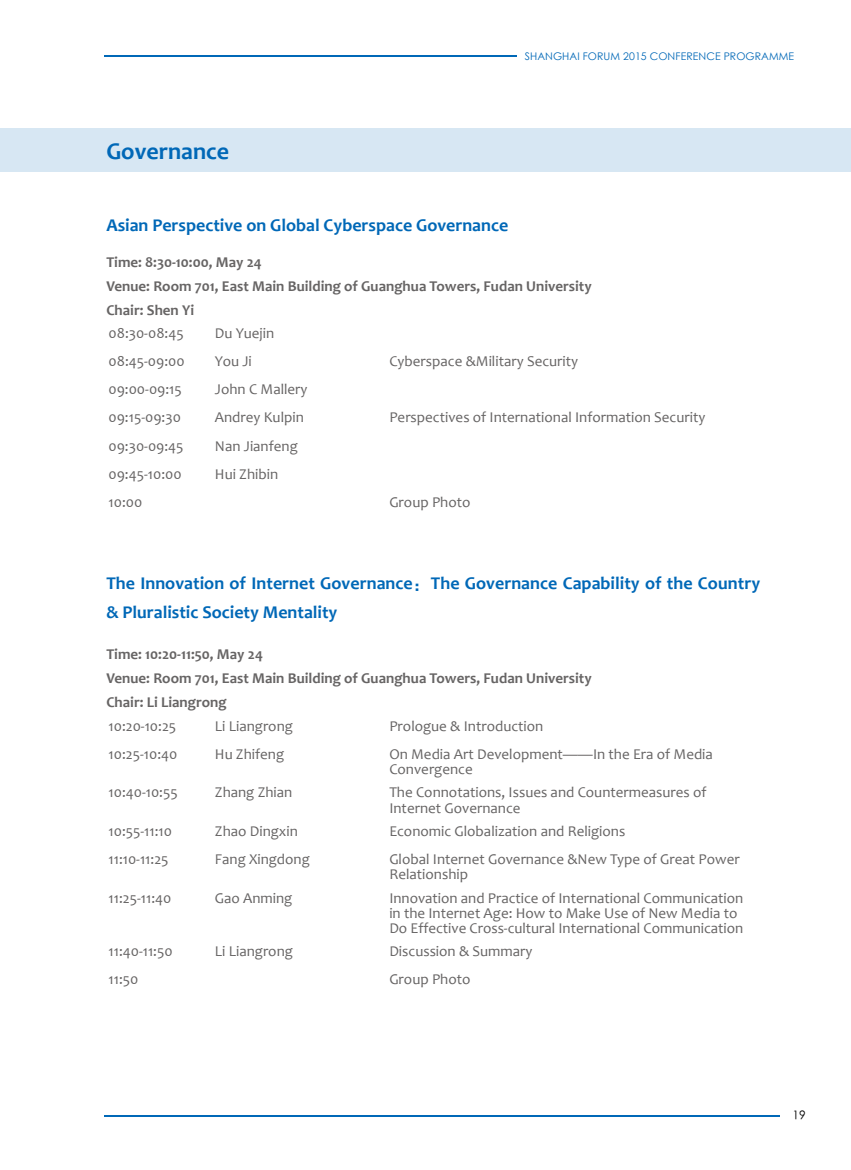
<style>
.page{position:relative;width:851px;height:1170px;background:#fff}
.page>*{position:absolute;margin:0;border:0;box-sizing:border-box;transform-origin:0 0}
.t1{font:700 24px "Candara";color:#0068b7}
.t2{font:700 18px/28.5px "Candara";color:#0068b7}
.t3{font:15px/15px "Candara";color:#666464}
.t4{font:700 15px/24px "Candara";color:#666464}
.t5{font:300 12px "ST Heiti SC";color:#000}
.t6{font:10.5px "Century Gothic";letter-spacing:.005em;color:#0068b7}
.s1{font-family:"H Yb 2 gj";font-weight:400}
</style>
<div class="page">
<hr style="left:104px;top:55px;width:412px;height:2px;background:#0068b7">
<hr style="left:104px;top:1114px;width:675px;height:2px;background:#0068b7">
<div style="left:0;top:128px;width:850px;height:43px;background:#d7e7f3"></div>
<p class="t6" style="left:524px;top:50px;width:271px">SHANGHAI FORUM 2015 CONFERENCE PROGRAMME</p>
<h1 class="t1" style="left:106px;top:136px;width:124px">Governance</h1>
<p class="t2" style="left:106px;top:211px;width:403px">Asian Perspective on Global Cyberspace Governance</p>
<p class="t4" style="left:106px;top:249px;width:487px">Time: 8:30-10:00, May 24<br>Venue: Room 701, East Main Building of Guanghua Towers, Fudan University<br>Chair: Shen Yi</p>
<p class="t3" style="left:108px;top:325px;width:77px">08:30-08:45</p>
<p class="t3" style="left:215px;top:325px;width:61px">Du Yuejin</p>
<p class="t3" style="left:108px;top:353px;width:78px">08:45-09:00</p>
<p class="t3" style="left:215px;top:353px;width:39px">You Ji</p>
<p class="t3" style="left:389px;top:353px;width:190px">Cyberspace &amp;Military Security</p>
<p class="t3" style="left:108px;top:382px;width:75px">09:00-09:15</p>
<p class="t3" style="left:215px;top:382px;width:94px">John C Mallery</p>
<p class="t3" style="left:108px;top:410px;width:74px">09:15-09:30</p>
<p class="t3" style="left:215px;top:410px;width:90px">Andrey Kulpin</p>
<p class="t3" style="left:389px;top:410px;width:317px">Perspectives of International Information Security</p>
<p class="t3" style="left:108px;top:438px;width:77px">09:30-09:45</p>
<p class="t3" style="left:215px;top:438px;width:84px">Nan Jianfeng</p>
<p class="t3" style="left:108px;top:466px;width:75px">09:45-10:00</p>
<p class="t3" style="left:215px;top:466px;width:65px">Hui Zhibin</p>
<p class="t3" style="left:108px;top:494px;width:35px">10:00</p>
<p class="t3" style="left:389px;top:494px;width:83px">Group Photo</p>
<p class="t2" style="left:106px;top:569px;width:655px">The Innovation of Internet Governance<span class="s1">：</span>The Governance Capability of the Country &amp; Pluralistic Society Mentality</p>
<p class="t4" style="left:106px;top:642px;width:487px">Time: 10:20-11:50, May 24<br>Venue: Room 701, East Main Building of Guanghua Towers, Fudan University<br>Chair: Li Liangrong</p>
<p class="t3" style="left:108px;top:718px;width:69px">10:20-10:25</p>
<p class="t3" style="left:215px;top:718px;width:80px">Li Liangrong</p>
<p class="t3" style="left:389px;top:718px;width:155px">Prologue &amp; Introduction</p>
<p class="t3" style="left:108px;top:746px;width:70px">10:25-10:40</p>
<p class="t3" style="left:215px;top:746px;width:71px">Hu Zhifeng</p>
<p class="t3" style="left:389px;top:746px;width:325px">On Media Art Development——In the Era of Media<br>Convergence</p>
<p class="t3" style="left:108px;top:784px;width:71px">10:40-10:55</p>
<p class="t3" style="left:215px;top:784px;width:79px">Zhang Zhian</p>
<p class="t3" style="left:389px;top:784px;width:319px">The Connotations, Issues and Countermeasures of<br>Internet Governance</p>
<p class="t3" style="left:108px;top:823px;width:65px">10:55-11:10</p>
<p class="t3" style="left:215px;top:823px;width:85px">Zhao Dingxin</p>
<p class="t3" style="left:389px;top:823px;width:237px">Economic Globalization and Religions</p>
<p class="t3" style="left:108px;top:851px;width:62px">11:10-11:25</p>
<p class="t3" style="left:215px;top:851px;width:96px">Fang Xingdong</p>
<p class="t3" style="left:389px;top:851px;width:352px">Global Internet Governance &amp;New Type of Great Power<br>Relationship</p>
<p class="t3" style="left:108px;top:890px;width:64px">11:25-11:40</p>
<p class="t3" style="left:215px;top:890px;width:79px">Gao Anming</p>
<p class="t3" style="left:389px;top:890px;width:355px">Innovation and Practice of International Communication in the Internet Age: How to Make Use of New Media to<br>Do Effective Cross-cultural International Communication</p>
<p class="t3" style="left:108px;top:943px;width:66px">11:40-11:50</p>
<p class="t3" style="left:215px;top:943px;width:80px">Li Liangrong</p>
<p class="t3" style="left:389px;top:943px;width:145px">Discussion &amp; Summary</p>
<p class="t3" style="left:108px;top:971px;width:31px">11:50</p>
<p class="t3" style="left:389px;top:971px;width:83px">Group Photo</p>
<p class="t5" style="left:792px;top:1104px;width:15px">19</p>
</div>
